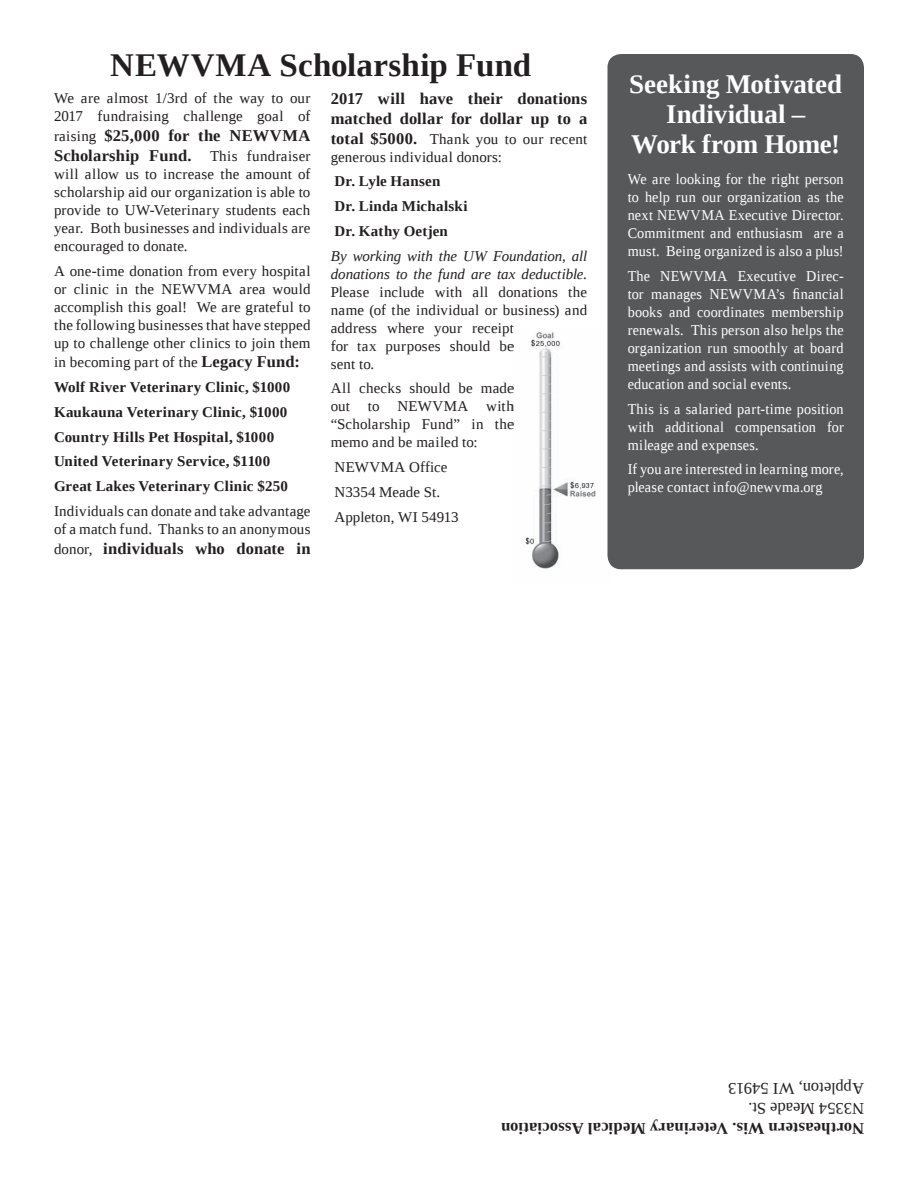
<style>
.page{position:relative;width:918px;height:1188px;background:#fff}
.page>*{position:absolute;margin:0;border:0;box-sizing:border-box;transform-origin:0 0}
.t1{font:700 33px "Liberation Serif";letter-spacing:.01em;color:#231f20}
.t2{font:700 27px/30px "Liberation Serif";letter-spacing:-.01em;color:#fff;text-align:center}
.t3{font:700 16.5px/19.8px "Liberation Serif";letter-spacing:.01em;color:#231f20}
.t4{font:16.5px "Liberation Serif";letter-spacing:-.005em;color:#231f20}
.t5{font:15px/18px "Liberation Serif";letter-spacing:.01em;color:#231f20}
.t6{font:15px/18px "Liberation Serif";letter-spacing:.01em;color:#fff;text-align:justify;scale:.95 1}
.t7{font:700 15px "Liberation Serif";letter-spacing:.015em;color:#231f20}
.s1{font-weight:400;font-size:15px}
.s2{font-weight:700;font-size:16.5px}
.s3{font-style:italic}
</style>
<div class="page">
<img style="left:525px;top:327px;width:85px;height:242px">
<div style="left:608px;top:54px;width:256px;height:515px;background:#57585a;border-radius:14px"></div>
<p class="t1" style="left:110px;top:48px;width:422px">NEWVMA Scholarship Fund</p>
<p class="t5" style="left:54px;top:89px;width:258px">We are almost 1/3rd of the way to our<br>2017 fundraising challenge goal of</p>
<p class="t3" style="left:54px;top:126px;width:258px"><span class="s1">raising</span> $25,000 for the NEWVMA<br>Scholarship Fund. <span class="s1">This fundraiser</span></p>
<p class="t5" style="left:54px;top:165px;width:258px;text-align:justify">will allow us to increase the amount of scholarship aid our organization is able to provide to UW-Veterinary students each year. Both businesses and individuals are encouraged to donate.</p>
<p class="t5" style="left:54px;top:262px;width:258px;text-align:justify">A one-time donation from every hospital or clinic in the NEWVMA area would accomplish this goal! We are grateful to the following businesses that have stepped up to challenge other clinics to join them</p>
<p class="t5" style="left:54px;top:354px;width:248px">in becoming part of the <span class="s2">Legacy Fund:</span></p>
<p class="t7" style="left:54px;top:379px;width:238px">Wolf River Veterinary Clinic, $1000</p>
<p class="t7" style="left:54px;top:404px;width:235px">Kaukauna Veterinary Clinic, $1000</p>
<p class="t7" style="left:54px;top:429px;width:222px">Country Hills Pet Hospital, $1000</p>
<p class="t7" style="left:54px;top:453px;width:218px">United Veterinary Service, $1100</p>
<p class="t7" style="left:54px;top:478px;width:236px">Great Lakes Veterinary Clinic $250</p>
<p class="t5" style="left:54px;top:502px;width:258px">Individuals can donate and take advantage of a match fund. Thanks to an anonymous</p>
<p class="t3" style="left:54px;top:539px;width:258px"><span class="s1">donor,</span> individuals who donate in</p>
<p class="t3" style="left:331px;top:89px;width:258px">2017 will have their donations matched dollar for dollar up to a</p>
<p class="t5" style="left:331px;top:130px;width:258px"><span class="s2">total $5000.</span> Thank you to our recent generous individual donors:</p>
<p class="t7" style="left:334px;top:173px;width:107px">Dr. Lyle Hansen</p>
<p class="t7" style="left:334px;top:198px;width:135px">Dr. Linda Michalski</p>
<p class="t7" style="left:334px;top:223px;width:115px">Dr. Kathy Oetjen</p>
<p class="t5" style="left:331px;top:247px;width:258px"><span class="s3">By working with the UW Foundation, all donations to the fund are tax deductible.<br></span>Please include with all donations the name (of the individual or business) and address where your receipt<br>for tax purposes should be<br>sent to.</p>
<p class="t5" style="left:331px;top:380px;width:185px;text-align:justify">All checks should be made out to NEWVMA with “Scholarship Fund” in the memo and be mailed to:</p>
<p class="t5" style="left:334px;top:458px;width:115px">NEWVMA Office</p>
<p class="t5" style="left:334px;top:483px;width:107px">N3354 Meade St.</p>
<p class="t5" style="left:334px;top:508px;width:126px">Appleton, WI 54913</p>
<p class="t2" style="left:629px;top:69px;width:214px">Seeking Motivated<br>Individual –<br>Work from Home!</p>
<p class="t6" style="left:628px;top:170px;width:229px">We are looking for the right person to help run our organization as the next NEWVMA Executive Director.<br>Commitment and enthusiasm are a must. Being organized is also a plus!</p>
<p class="t6" style="left:628px;top:267px;width:229px">The NEWVMA Executive Direc&shy;tor manages NEWVMA’s financial books and coordinates membership renewals. This person also helps the organization run smoothly at board meetings and assists with continuing education and social events.</p>
<p class="t6" style="left:628px;top:400px;width:229px">This is a salaried part-time position with additional compensation for mileage and expenses.</p>
<p class="t6" style="left:628px;top:460px;width:229px">If you are interested in learning more, please contact info@newvma.org</p>
<p class="t4" style="left:864px;top:1097px;width:137px;rotate:-180deg">Appleton, WI 54913</p>
<p class="t4" style="left:864px;top:1117px;width:117px;rotate:-180deg">N3354 Meade St.</p>
<p class="t3" style="left:864px;top:1138px;width:364px;rotate:-180deg">Northeastern Wis. Veterinary Medical Association</p>
</div>
